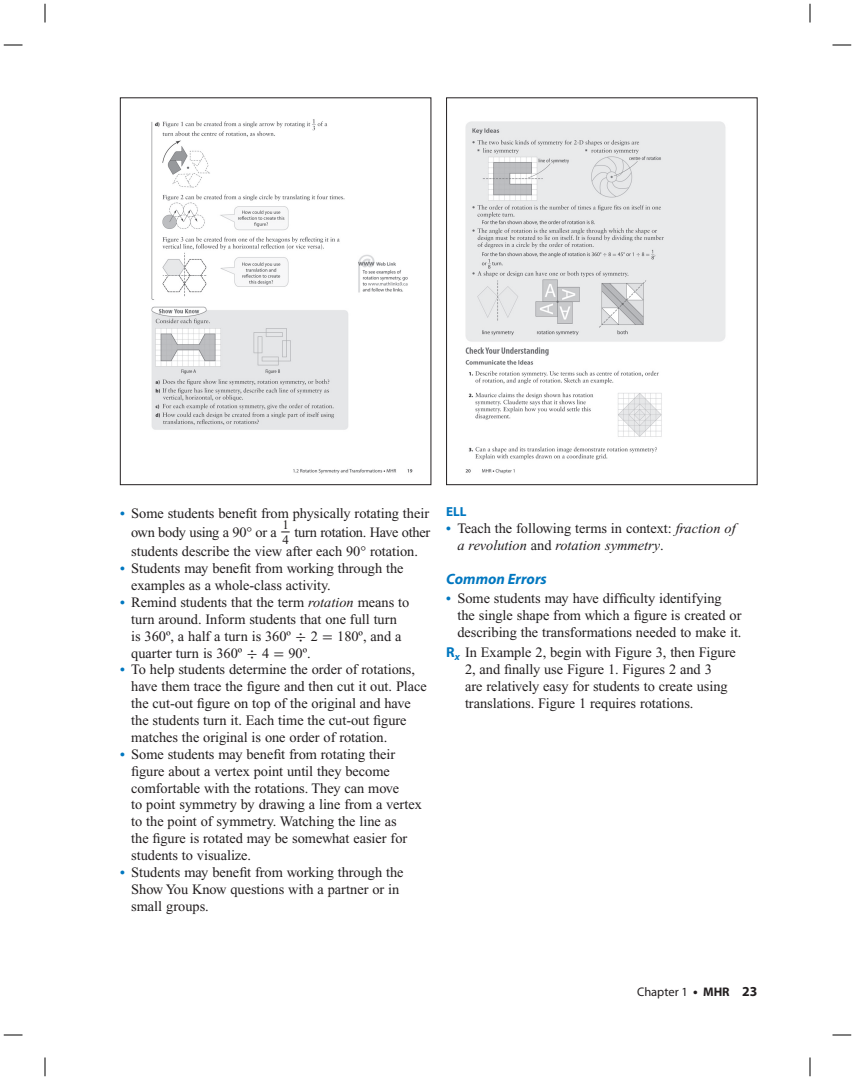
<style>
.page{position:relative;width:855px;height:1080px;background:#fff}
.page>*{position:absolute;margin:0;border:0;box-sizing:border-box;transform-origin:0 0}
.t1{font:italic 700 15px "Myriad Pro";color:#0077c0}
.t2{font:14.38px/16.9px "Times New Roman";letter-spacing:-.005em;color:#231f20}
.t3{font:italic 14.38px/16.9px "Times New Roman";color:#231f20}
.t4{font:700 13.12px "Myriad Pro";color:#0077c0}
.t5{font:13px "Times New Roman";color:#231f20}
.t6{font:12.5px "Myriad Pro";color:#231f20}
.s1{font-weight:700;font-size:13.75px;color:#0077c0}
.s2{font-style:italic}
.s3{font-family:"Uni Math"}
.s4{font-weight:700;font-style:normal;font-size:13.75px;color:#0077c0}
.s5{font-style:normal}
.s6{font-family:"Myriad Pro";font-weight:700;color:#0077c0}
.s7{font-weight:700;font-size:13.75px}
.s8{font-weight:700}
</style>
<div class="page">
<img style="left:151px;top:119px;width:262px;height:355px">
<div style="left:120px;top:98px;width:311px;height:387px;border:1px solid #231f20"></div>
<img style="left:465px;top:121px;width:261px;height:353px">
<div style="left:446px;top:98px;width:312px;height:387px;border:1px solid #231f20"></div>
<svg style="left:4px;top:44px;width:18px;height:2px"></svg>
<svg style="left:832px;top:44px;width:19px;height:2px"></svg>
<svg style="left:4px;top:1034px;width:18px;height:2px"></svg>
<svg style="left:832px;top:1034px;width:19px;height:2px"></svg>
<svg style="left:44px;top:4px;width:2px;height:18px"></svg>
<svg style="left:44px;top:1058px;width:2px;height:18px"></svg>
<svg style="left:809px;top:4px;width:2px;height:18px"></svg>
<svg style="left:809px;top:1058px;width:2px;height:18px"></svg>
<p class="t2" style="left:120px;top:504px;width:312px;line-height:19.4px;text-align:right"><span class="s1">•</span> Some students benefit from physically rotating their own body using a 90° or a <sup>_</sup><sup>1</sup> turn rotation. Have other</p>
<p class="t5" style="left:282px;top:535px;width:8px">4</p>
<p class="t2" style="left:131px;top:544px;width:288px">students describe the view after each 90° rotation.</p>
<p class="t2" style="left:131px;top:561px;width:274px;text-indent:-11px"><span class="s1">•</span> Students may benefit from working through the examples as a whole-class activity.</p>
<p class="t2" style="left:131px;top:595px;width:280px;text-indent:-11px"><span class="s1">•</span> Remind students that the term <span class="s2">rotation</span> means to turn around. Inform students that one full turn is 360º, a half a turn is 360º <span class="s3">÷</span> 2 <span class="s3">=</span> 180º, and a quarter turn is 360º <span class="s3">÷</span> 4 <span class="s3">=</span> 90º.</p>
<p class="t2" style="left:131px;top:663px;width:297px;text-indent:-11px"><span class="s1">•</span> To help students determine the order of rotations, have them trace the figure and then cut it out. Place the cut-out figure on top of the original and have the students turn it. Each time the cut-out figure matches the original is one order of rotation.</p>
<p class="t2" style="left:131px;top:747px;width:292px;text-indent:-11px"><span class="s1">•</span> Some students may benefit from rotating their figure about a vertex point until they become comfortable with the rotations. They can move<br>to point symmetry by drawing a line from a vertex to the point of symmetry. Watching the line as<br>the figure is rotated may be somewhat easier for students to visualize.</p>
<p class="t2" style="left:131px;top:865px;width:274px;text-indent:-11px"><span class="s1">•</span> Students may benefit from working through the<br>Show You Know questions with a partner or in small groups.</p>
<p class="t4" style="left:446px;top:507px;width:22px">ELL</p>
<p class="t3" style="left:458px;top:521px;width:280px;text-indent:-11px"><span class="s4">•</span> <span class="s5">Teach the following terms in context:</span> fraction of a revolution <span class="s5">and</span> rotation symmetry<span class="s5">.</span></p>
<p class="t1" style="left:446px;top:573px;width:102px">Common Errors</p>
<p class="t2" style="left:458px;top:591px;width:286px;text-indent:-11px"><span class="s1">•</span> Some students may have difficulty identifying the single shape from which a figure is created or describing the transformations needed to make it.</p>
<p class="t2" style="left:465px;top:645px;width:272px;text-indent:-19px"><span class="s6">R</span><sub>x</sub> In Example 2, begin with Figure 3, then Figure 2, and finally use Figure 1. Figures 2 and 3<br>are relatively easy for students to create using translations. Figure 1 requires rotations.</p>
<p class="t6" style="left:637px;top:987px;width:122px">Chapter 1 <span class="s7">•</span> <span class="s8">MHR</span> <span class="s7">23</span></p>
</div>
